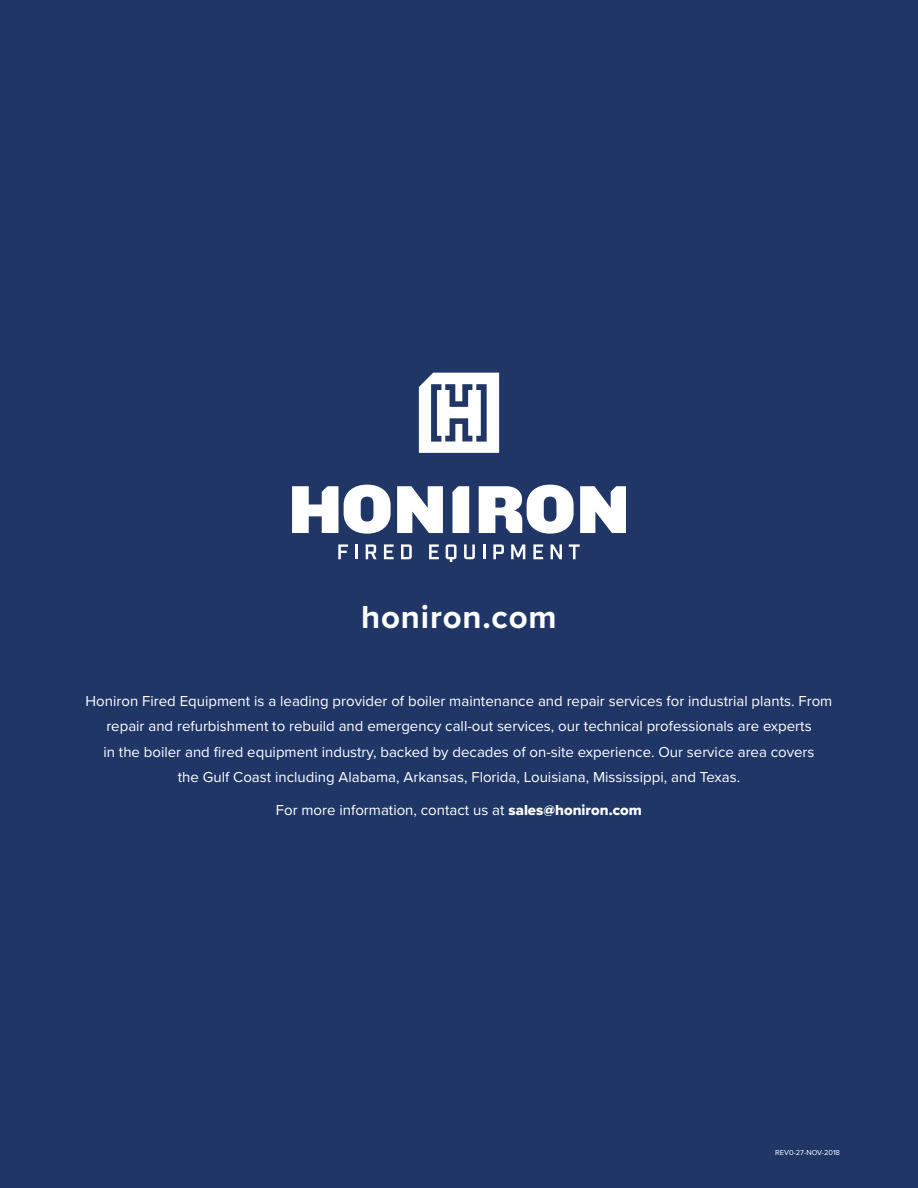
<style>
.page{position:relative;width:918px;height:1188px;background:#1f3667}
.page>*{position:absolute;margin:0;border:0;box-sizing:border-box;transform-origin:0 0}
.t1{font:700 33px "Proxima Nova";letter-spacing:.025em;color:#fff}
.t2{font:15px/25.5px "Proxima Nova";color:#fff;text-align:center}
.t3{font:7.5px "Proxima Nova";color:#fff}
.s1{font-family:"Proxima Nova Extrabld"}
</style>
<div class="page">
<svg style="left:419px;top:373px;width:80px;height:80px"></svg>
<svg style="left:344px;top:485px;width:47px;height:49px"></svg>
<svg style="left:397px;top:486px;width:46px;height:47px;background:#d8dce4"></svg>
<svg style="left:292px;top:486px;width:46px;height:47px"></svg>
<svg style="left:479px;top:485px;width:95px;height:49px"></svg>
<svg style="left:453px;top:486px;width:16px;height:47px"></svg>
<svg style="left:580px;top:486px;width:46px;height:47px;background:#d6dae3"></svg>
<svg style="left:338px;top:544px;width:10px;height:15px"></svg>
<hr style="left:355px;top:544px;width:3px;height:15px;background:#fff">
<svg style="left:366px;top:544px;width:11px;height:15px"></svg>
<svg style="left:384px;top:544px;width:10px;height:15px"></svg>
<svg style="left:401px;top:544px;width:11px;height:15px"></svg>
<svg style="left:429px;top:544px;width:10px;height:15px"></svg>
<svg style="left:446px;top:544px;width:11px;height:18px"></svg>
<svg style="left:464px;top:544px;width:11px;height:15px"></svg>
<svg style="left:483px;top:544px;width:2px;height:15px"></svg>
<svg style="left:493px;top:544px;width:11px;height:15px"></svg>
<svg style="left:511px;top:544px;width:14px;height:15px"></svg>
<svg style="left:533px;top:544px;width:10px;height:15px"></svg>
<svg style="left:551px;top:544px;width:11px;height:15px"></svg>
<svg style="left:569px;top:544px;width:11px;height:15px"></svg>
<h1 class="t1" style="left:361px;top:593px;width:197px">honiron.com</h1>
<p class="t2" style="left:86px;top:687px;width:748px">Honiron Fired Equipment is a leading provider of boiler maintenance and repair services for industrial plants. From repair and refurbishment to rebuild and emergency call-out services, our technical professionals are experts<br>in the boiler and fired equipment industry, backed by decades of on-site experience. Our service area covers<br>the Gulf Coast including Alabama, Arkansas, Florida, Louisiana, Mississippi, and Texas.</p>
<p class="t2" style="left:276px;top:797px;width:368px">For more information, contact us at <span class="s1">sales@honiron.com</span></p>
<p class="t3" style="left:775px;top:1147px;width:66px">REV0-27-NOV-2018</p>
</div>
